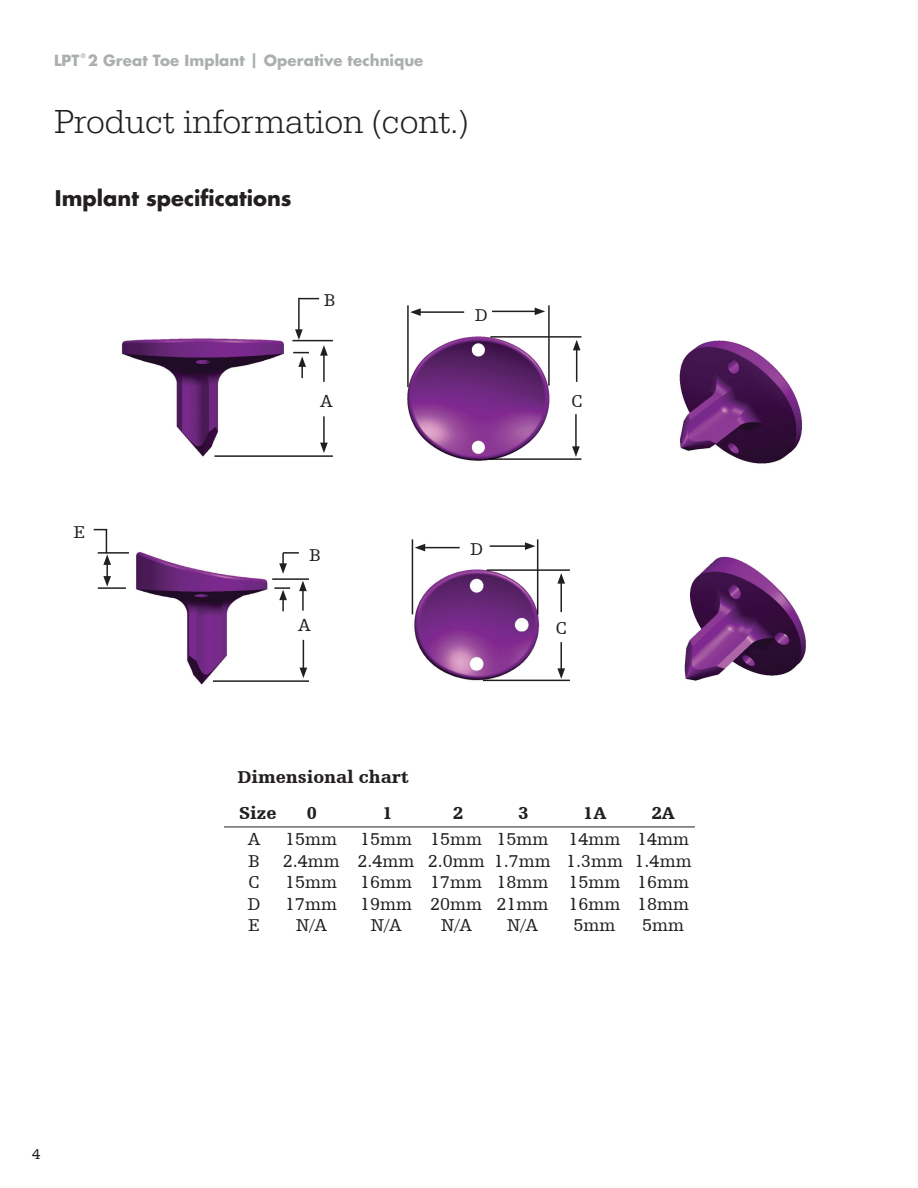
<style>
.page{position:relative;width:918px;height:1188px;background:#fff}
.page>*{position:absolute;margin:0;border:0;box-sizing:border-box;transform-origin:0 0}
.t1{font:300 34.5px "URW Egyptienne TOT";color:#231f20}
.t2{font:700 21px "Futura For Stryker";color:#231f20}
.t3{font:18px/21.6px "Humanist Slabserif 712 BT";color:#231f20;text-align:center}
.t4{font:900 18px "Humanist Slabserif 712 BT";color:#231f20}
.t5{font:700 15px "Futura For Stryker";letter-spacing:.005em;color:#abafae}
.t6{font:15px "Humanist Slabserif 712 BT";color:#231f20}
.t7{font:700 6.15px "Futura For Stryker";color:#abafae}
</style>
<div class="page">
<hr style="left:224px;top:827px;width:471px;height:1px;background:#231f20">
<hr style="left:214px;top:455px;width:119px;height:2px;background:#231f20">
<hr style="left:292px;top:340px;width:41px;height:1px;background:#231f20">
<svg style="left:300px;top:298px;width:19px;height:1px"></svg>
<hr style="left:298px;top:298px;width:2px;height:34px;background:#231f20">
<svg style="left:295px;top:329px;width:8px;height:11px"></svg>
<hr style="left:323px;top:353px;width:2px;height:29px;background:#231f20">
<svg style="left:320px;top:345px;width:8px;height:11px"></svg>
<svg style="left:294px;top:352px;width:15px;height:26px"></svg>
<hr style="left:323px;top:416px;width:2px;height:29px;background:#231f20">
<svg style="left:320px;top:443px;width:8px;height:10px"></svg>
<hr style="left:407px;top:305px;width:2px;height:82px;background:#231f20">
<hr style="left:490px;top:336px;width:91px;height:2px;background:#231f20">
<hr style="left:548px;top:305px;width:2px;height:81px;background:#231f20">
<hr style="left:490px;top:458px;width:91px;height:2px;background:#231f20">
<hr style="left:418px;top:311px;width:46px;height:2px;background:#231f20">
<svg style="left:410px;top:308px;width:11px;height:8px"></svg>
<hr style="left:492px;top:311px;width:45px;height:1px;background:#231f20">
<svg style="left:535px;top:308px;width:10px;height:7px"></svg>
<hr style="left:576px;top:348px;width:1px;height:34px;background:#231f20">
<svg style="left:573px;top:340px;width:8px;height:10px"></svg>
<hr style="left:575px;top:414px;width:2px;height:35px;background:#231f20">
<svg style="left:572px;top:446px;width:8px;height:11px"></svg>
<hr style="left:412px;top:539px;width:1px;height:75px;background:#231f20">
<hr style="left:537px;top:539px;width:1px;height:75px;background:#231f20">
<hr style="left:490px;top:545px;width:37px;height:2px;background:#231f20">
<svg style="left:525px;top:542px;width:10px;height:8px"></svg>
<hr style="left:423px;top:547px;width:37px;height:1px;background:#231f20">
<svg style="left:415px;top:544px;width:10px;height:7px"></svg>
<hr style="left:213px;top:680px;width:96px;height:2px;background:#231f20">
<hr style="left:303px;top:640px;width:1px;height:30px;background:#231f20">
<svg style="left:300px;top:668px;width:7px;height:10px"></svg>
<hr style="left:272px;top:578px;width:37px;height:2px;background:#231f20">
<hr style="left:98px;top:552px;width:31px;height:2px;background:#231f20">
<hr style="left:98px;top:587px;width:28px;height:2px;background:#231f20">
<svg style="left:94px;top:529px;width:17px;height:58px"></svg>
<svg style="left:279px;top:552px;width:20px;height:22px"></svg>
<svg style="left:274px;top:587px;width:16px;height:24px"></svg>
<hr style="left:302px;top:589px;width:2px;height:22px;background:#231f20">
<svg style="left:299px;top:581px;width:8px;height:10px"></svg>
<img style="left:121px;top:338px;width:173px;height:119px">
<img style="left:124px;top:551px;width:149px;height:134px">
<img style="left:407px;top:331px;width:150px;height:130px">
<img style="left:411px;top:563px;width:159px;height:119px">
<img style="left:679px;top:340px;width:123px;height:124px">
<img style="left:684px;top:556px;width:122px;height:125px">
<p class="t5" style="left:54px;top:51px;width:27px">LPT</p>
<p class="t7" style="left:81px;top:52px;width:6px">®</p>
<p class="t5" style="left:88px;top:51px;width:337px">2 Great Toe Implant | Operative technique</p>
<h1 class="t1" style="left:54px;top:101px;width:416px">Product information (cont.)</h1>
<p class="t2" style="left:55px;top:184px;width:238px">Implant specifications</p>
<p class="t3" style="left:324px;top:289px;width:13px">B</p>
<p class="t3" style="left:321px;top:390px;width:14px">A</p>
<p class="t3" style="left:73px;top:521px;width:14px">E</p>
<p class="t3" style="left:309px;top:543px;width:13px">B</p>
<p class="t3" style="left:298px;top:614px;width:14px">A</p>
<p class="t4" style="left:238px;top:765px;width:173px">Dimensional chart</p>
<p class="t3" style="left:475px;top:303px;width:14px">D</p>
<p class="t3" style="left:470px;top:537px;width:14px">D</p>
<p class="t3" style="left:571px;top:390px;width:13px">C</p>
<p class="t3" style="left:556px;top:617px;width:13px">C</p>
<p class="t4" style="left:239px;top:802px;width:39px">Size</p>
<p class="t4" style="left:307px;top:802px;width:12px">0</p>
<p class="t4" style="left:383px;top:802px;width:12px">1</p>
<p class="t4" style="left:453px;top:802px;width:12px">2</p>
<p class="t4" style="left:519px;top:802px;width:12px">3</p>
<p class="t4" style="left:583px;top:802px;width:25px">1A</p>
<p class="t4" style="left:652px;top:802px;width:25px">2A</p>
<p class="t3" style="left:248px;top:828px;width:14px;text-align:justify">A B C D E</p>
<p class="t3" style="left:283px;top:828px;width:59px">15mm<br>2.4mm<br>15mm<br>17mm<br>N/A</p>
<p class="t3" style="left:358px;top:828px;width:59px">15mm<br>2.4mm<br>16mm<br>19mm<br>N/A</p>
<p class="t3" style="left:428px;top:828px;width:59px">15mm<br>2.0mm<br>17mm<br>20mm<br>N/A</p>
<p class="t3" style="left:494px;top:828px;width:59px">15mm<br>1.7mm<br>18mm<br>21mm<br>N/A</p>
<p class="t3" style="left:566px;top:828px;width:59px">14mm<br>1.3mm<br>15mm<br>16mm<br>5mm</p>
<p class="t3" style="left:635px;top:828px;width:59px">14mm<br>1.4mm<br>16mm<br>18mm<br>5mm</p>
<p class="t6" style="left:32px;top:1145px;width:10px">4</p>
</div>
